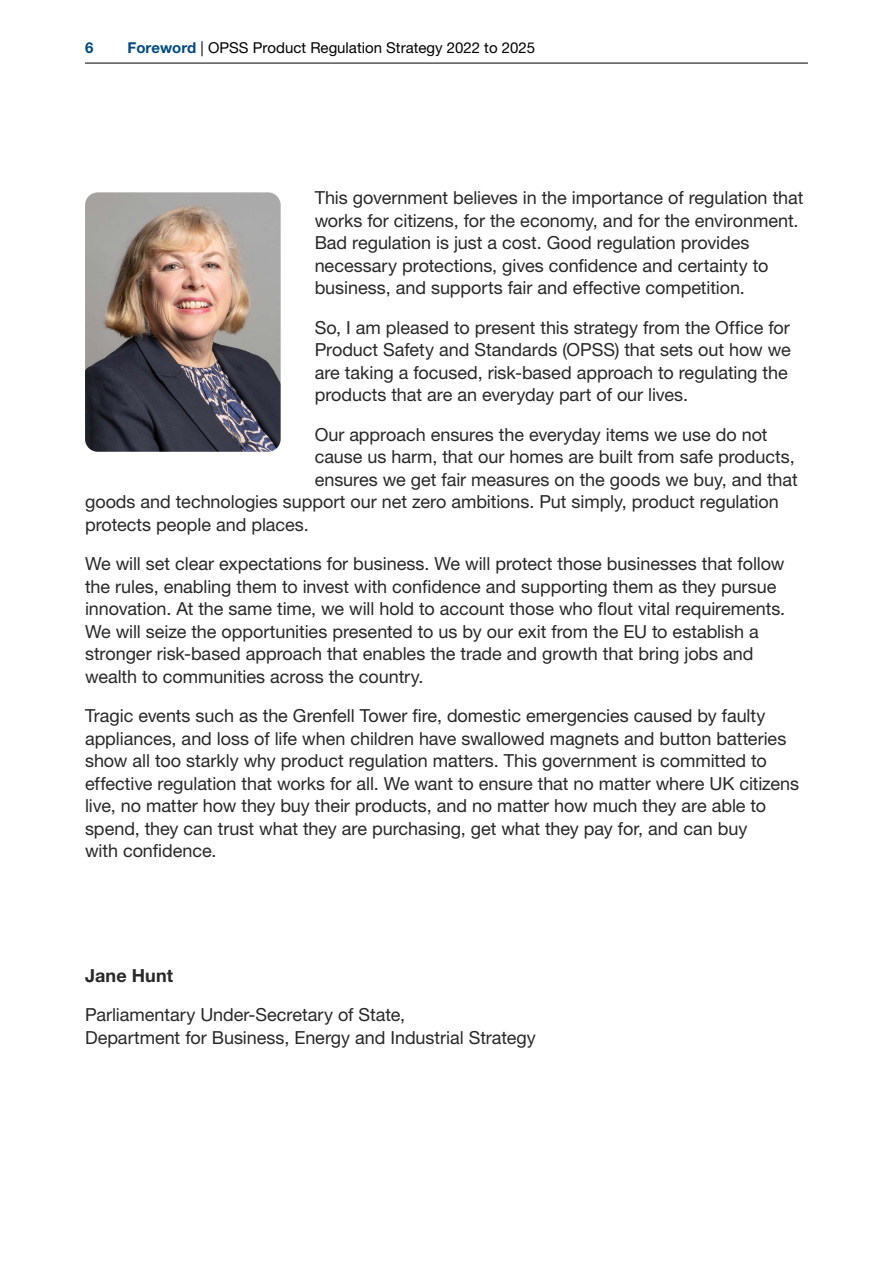
<style>
.page{position:relative;width:893px;height:1263px;background:#fff}
.page>*{position:absolute;margin:0;border:0;box-sizing:border-box;transform-origin:0 0}
.Body_copy{font:18px/22.5px "Helvetica Neue LT Pro";letter-spacing:-.005em;color:#292829}
.Body_copy-2{font:700 18px "Helvetica Neue LT Pro";letter-spacing:.01em;color:#292829}
.t1{font:15px "Helvetica Neue LT Pro";color:#000}
.t2{font:700 15px "Helvetica Neue LT Pro";color:#004b81}
.s1{font-weight:700;color:#004b81}
</style>
<div class="page">
<hr style="left:85px;top:63px;width:723px;height:1px;background:#000">
<img style="left:85px;top:192px;width:196px;height:260px">
<p class="t2" style="left:85px;top:38px;width:10px">6</p>
<p class="t1" style="left:128px;top:38px;width:409px"><span class="s1">Foreword</span> | OPSS Product Regulation Strategy 2022 to 2025</p>
<p class="Body_copy" style="left:315px;top:186px;width:490px">This government believes in the importance of regulation that works for citizens, for the economy, and for the environment.<br>Bad regulation is just a cost. Good regulation provides necessary protections, gives confidence and certainty to business, and supports fair and effective competition.</p>
<p class="Body_copy" style="left:315px;top:316px;width:478px">So, I am pleased to present this strategy from the Office for Product Safety and Standards (OPSS) that sets out how we are taking a focused, risk-based approach to regulating the products that are an everyday part of our lives.</p>
<p class="Body_copy" style="left:315px;top:423px;width:454px">Our approach ensures the everyday items we use do not</p>
<p class="Body_copy" style="left:315px;top:445px;width:482px">cause us harm, that our homes are built from safe products,</p>
<p class="Body_copy" style="left:315px;top:468px;width:485px">ensures we get fair measures on the goods we buy, and that</p>
<p class="Body_copy" style="left:85px;top:490px;width:695px">goods and technologies support our net zero ambitions. Put simply, product regulation</p>
<p class="Body_copy" style="left:85px;top:513px;width:225px">protects people and places.</p>
<p class="Body_copy" style="left:85px;top:552px;width:702px">We will set clear expectations for business. We will protect those businesses that follow the rules, enabling them to invest with confidence and supporting them as they pursue innovation. At the same time, we will hold to account those who flout vital requirements.<br>We will seize the opportunities presented to us by our exit from the EU to establish a stronger risk-based approach that enables the trade and growth that bring jobs and wealth to communities across the country.</p>
<p class="Body_copy" style="left:85px;top:704px;width:716px">Tragic events such as the Grenfell Tower fire, domestic emergencies caused by faulty appliances, and loss of life when children have swallowed magnets and button batteries show all too starkly why product regulation matters. This government is committed to effective regulation that works for all. We want to ensure that no matter where UK citizens live, no matter how they buy their products, and no matter how much they are able to spend, they can trust what they are purchasing, get what they pay for, and can buy<br>with confidence.</p>
<p class="Body_copy-2" style="left:85px;top:964px;width:90px">Jane Hunt</p>
<p class="Body_copy" style="left:85px;top:1003px;width:452px">Parliamentary Under-Secretary of State,<br>Department for Business, Energy and Industrial Strategy</p>
</div>
